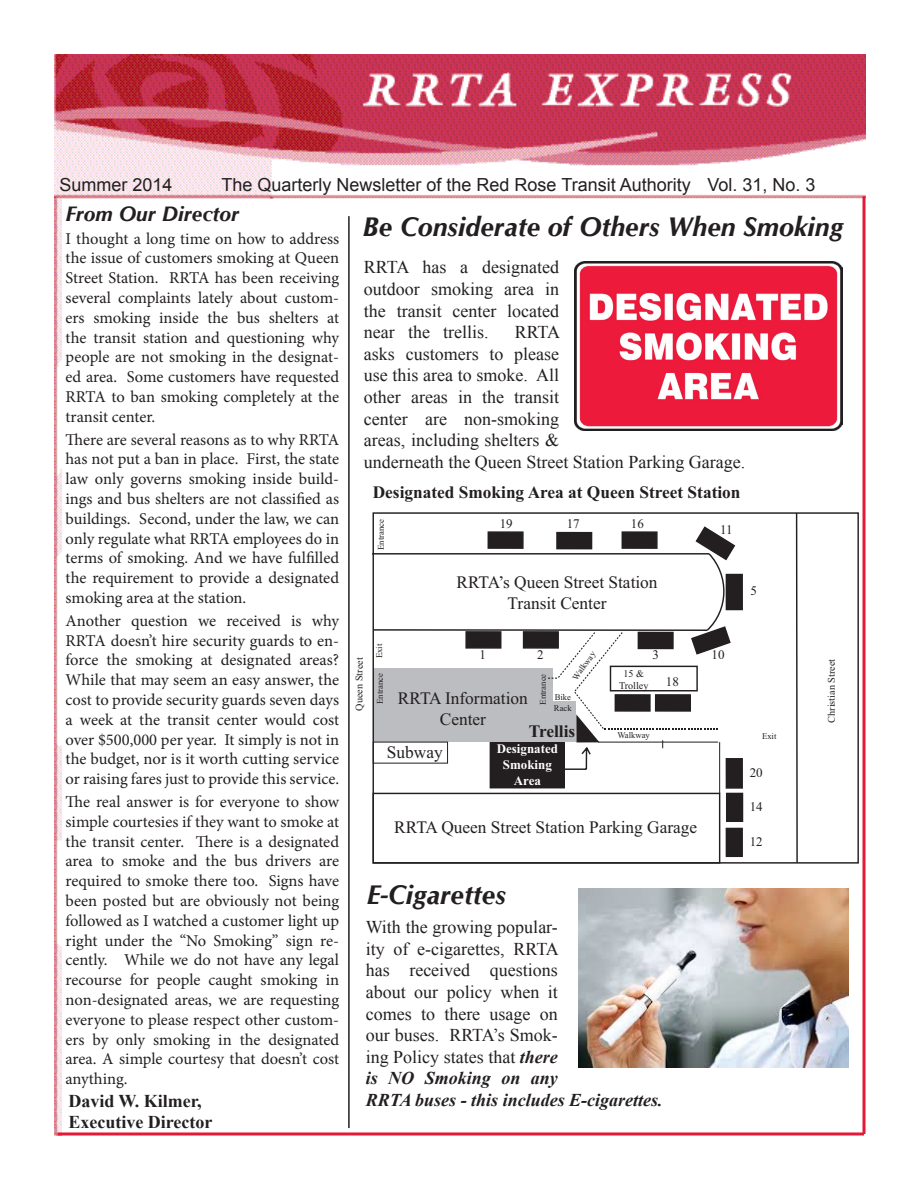
<style>
.page{position:relative;width:918px;height:1188px;background:#fff}
.page>*{position:absolute;margin:0;border:0;box-sizing:border-box;transform-origin:0 0}
.t1{font:italic 700 27px "CG Omega";color:#231f20}
.t2{font:italic 700 21px "CG Omega";color:#231f20}
.t3{font:18px/21.6px "Times New Roman";color:#231f20}
.t4{font:18px "Arial";color:#231f20}
.t5{font:700 18px "Times New Roman";color:#231f20}
.t6{font:17.55px/21px "Times New Roman";color:#231f20;text-align:center}
.t7{font:700 17.55px "Times New Roman";color:#231f20}
.t8{font:16.5px/19.8px "Minion Pro";color:#231f20;text-align:justify}
.t9{font:13.2px "Times New Roman";color:#231f20}
.t10{font:700 13.2px/15.8px "Times New Roman";color:#fff;text-align:center}
.t11{font:10.2px/12.3px "Times New Roman";color:#231f20;text-align:center}
.t12{font:10.05px "Times New Roman";letter-spacing:-.005em;color:#231f20}
.t13{font:8.7px/10.5px "Times New Roman";letter-spacing:-.005em;color:#231f20}
.s1{font-weight:700;font-style:italic}
</style>
<div class="page">
<img style="left:54px;top:54px;width:811px;height:1082px">
<div style="left:62px;top:199px;width:798px;height:942px;background:#fff"></div>
<hr style="left:348px;top:216px;width:2px;height:912px;background:#231f20">
<hr style="left:58px;top:1132px;width:806px;height:3px;background:#e51836">
<svg style="left:862px;top:196px;width:4px;height:938px;background:#ea5167"></svg>
<img style="left:574px;top:261px;width:269px;height:170px">
<svg style="left:372px;top:512px;width:487px;height:352px"></svg>
<div style="left:726px;top:575px;width:16px;height:35px;background:#231f20"></div>
<div style="left:726px;top:574px;width:17px;height:36px;border:1px solid #231f20"></div>
<div style="left:373px;top:793px;width:347px;height:71px;border:1px solid #231f20"></div>
<svg style="left:795px;top:512px;width:4px;height:352px"></svg>
<div style="left:726px;top:759px;width:16px;height:29px;background:#231f20"></div>
<div style="left:726px;top:758px;width:17px;height:31px;border:1px solid #231f20"></div>
<div style="left:727px;top:793px;width:16px;height:28px;background:#231f20"></div>
<div style="left:726px;top:793px;width:17px;height:29px;border:1px solid #231f20"></div>
<div style="left:726px;top:828px;width:16px;height:28px;background:#231f20"></div>
<div style="left:726px;top:828px;width:17px;height:29px;border:1px solid #231f20"></div>
<hr style="left:719px;top:742px;width:1px;height:51px;background:#231f20">
<svg style="left:465px;top:525px;width:271px;height:246px"></svg>
<img style="left:579px;top:888px;width:269px;height:179px">
<p class="t4" style="left:60px;top:173px;width:115px">Summer 2014</p>
<p class="t4" style="left:222px;top:173px;width:596px">The Quarterly Newsletter of the Red Rose Transit Authority Vol. 31, No. 3</p>
<p class="t8" style="left:66px;top:229px;width:275px">I thought a long time on how to address the issue of customers smoking at Queen Street Station. RRTA has been receiving several complaints lately about custom&shy;ers smoking inside the bus shelters at the transit station and questioning why people are not smoking in the designat&shy;ed area. Some customers have requested RRTA to ban smoking completely at the transit center.</p>
<p class="t8" style="left:66px;top:430px;width:275px">There are several reasons as to why RRTA has not put a ban in place. First, the state law only governs smoking inside build&shy;ings and bus shelters are not classified as buildings. Second, under the law, we can only regulate what RRTA employees do in terms of smoking. And we have fulfilled the requirement to provide a designated smoking area at the station.</p>
<p class="t8" style="left:66px;top:611px;width:275px">Another question we received is why RRTA doesn’t hire security guards to en&shy;force the smoking at designated areas?<br>While that may seem an easy answer, the cost to provide security guards seven days a week at the transit center would cost over $500,000 per year. It simply is not in the budget, nor is it worth cutting service or raising fares just to provide this service.</p>
<p class="t8" style="left:66px;top:792px;width:275px">The real answer is for everyone to show simple courtesies if they want to smoke at the transit center. There is a designated area to smoke and the bus drivers are required to smoke there too. Signs have been posted but are obviously not being followed as I watched a customer light up right under the “No Smoking” sign re&shy;cently. While we do not have any legal recourse for people caught smoking in non-designated areas, we are requesting everyone to please respect other custom&shy;ers by only smoking in the designated area. A simple courtesy that doesn’t cost anything.</p>
<p class="t2" style="left:65px;top:201px;width:175px">From Our Director</p>
<p class="t1" style="left:363px;top:210px;width:482px">Be Considerate of Others When Smoking</p>
<p class="t3" style="left:364px;top:256px;width:197px;text-align:justify">RRTA has a designated outdoor smoking area in the transit center located near the trellis.</p>
<p class="t3" style="left:364px;top:321px;width:383px;text-indent:151px">RRTA<br>asks customers to please<br>use this area to smoke. All<br>other areas in the transit<br>center are non-smoking<br>areas, including shelters &amp;<br>underneath the Queen Street Station Parking Garage.</p>
<p class="t7" style="left:373px;top:480px;width:369px">Designated Smoking Area at Queen Street Station</p>
<p class="t9" style="left:500px;top:514px;width:14px">19</p>
<p class="t9" style="left:567px;top:515px;width:14px">17</p>
<p class="t9" style="left:631px;top:514px;width:14px">16</p>
<p class="t13" style="left:376px;top:550px;width:33px;rotate:-90deg">Entrance</p>
<p class="t9" style="left:720px;top:520px;width:14px">11</p>
<p class="t6" style="left:457px;top:572px;width:203px">RRTA’s Queen Street Station<br>Transit Center</p>
<p class="t9" style="left:751px;top:582px;width:8px">5</p>
<p class="t13" style="left:374px;top:658px;width:16px;rotate:-90deg">Exit</p>
<p class="t9" style="left:479px;top:645px;width:8px">1</p>
<p class="t9" style="left:537px;top:645px;width:8px">2</p>
<p class="t9" style="left:652px;top:646px;width:8px">3</p>
<p class="t9" style="left:712px;top:646px;width:14px">10</p>
<p class="t13" style="left:570px;top:676px;width:34px;rotate:-55deg">Walkway</p>
<p class="t12" style="left:353px;top:711px;width:55px;rotate:-90deg">Queen Street</p>
<p class="t12" style="left:825px;top:723px;width:65px;rotate:-90deg">Christian Street</p>
<p class="t13" style="left:375px;top:704px;width:33px;rotate:-90deg">Entrance</p>
<p class="t13" style="left:537px;top:705px;width:33px;rotate:-90deg">Entrance</p>
<p class="t11" style="left:619px;top:667px;width:31px">15 &amp;<br>Trolley</p>
<p class="t9" style="left:666px;top:673px;width:14px">18</p>
<p class="t13" style="left:617px;top:730px;width:34px">Walkway</p>
<p class="t6" style="left:398px;top:687px;width:131px">RRTA Information<br>Center</p>
<p class="t13" style="left:554px;top:692px;width:19px">Bike<br>Rack</p>
<p class="t7" style="left:529px;top:719px;width:48px">Trellis</p>
<p class="t13" style="left:762px;top:731px;width:16px">Exit</p>
<p class="t10" style="left:497px;top:741px;width:63px">Designated<br>Smoking<br>Area</p>
<p class="t6" style="left:387px;top:741px;width:57px">Subway</p>
<p class="t9" style="left:750px;top:763px;width:14px">20</p>
<p class="t9" style="left:750px;top:797px;width:14px">14</p>
<p class="t9" style="left:750px;top:832px;width:14px">12</p>
<p class="t6" style="left:394px;top:816px;width:304px">RRTA Queen Street Station Parking Garage</p>
<p class="t1" style="left:367px;top:878px;width:140px">E-Cigarettes</p>
<p class="t3" style="left:366px;top:916px;width:299px">With the growing popular-<br>ity of e-cigarettes, RRTA<br>has received questions<br>about our policy when it<br>comes to there usage on<br>our buses. RRTA’s Smok-<br>ing Policy states that <span class="s1">there<br>is NO Smoking on any<br>RRTA buses - this includes E-cigarettes.</span></p>
<p class="t5" style="left:68px;top:1088px;width:135px">David W. Kilmer,</p>
<p class="t5" style="left:68px;top:1110px;width:146px">Executive Director</p>
</div>
